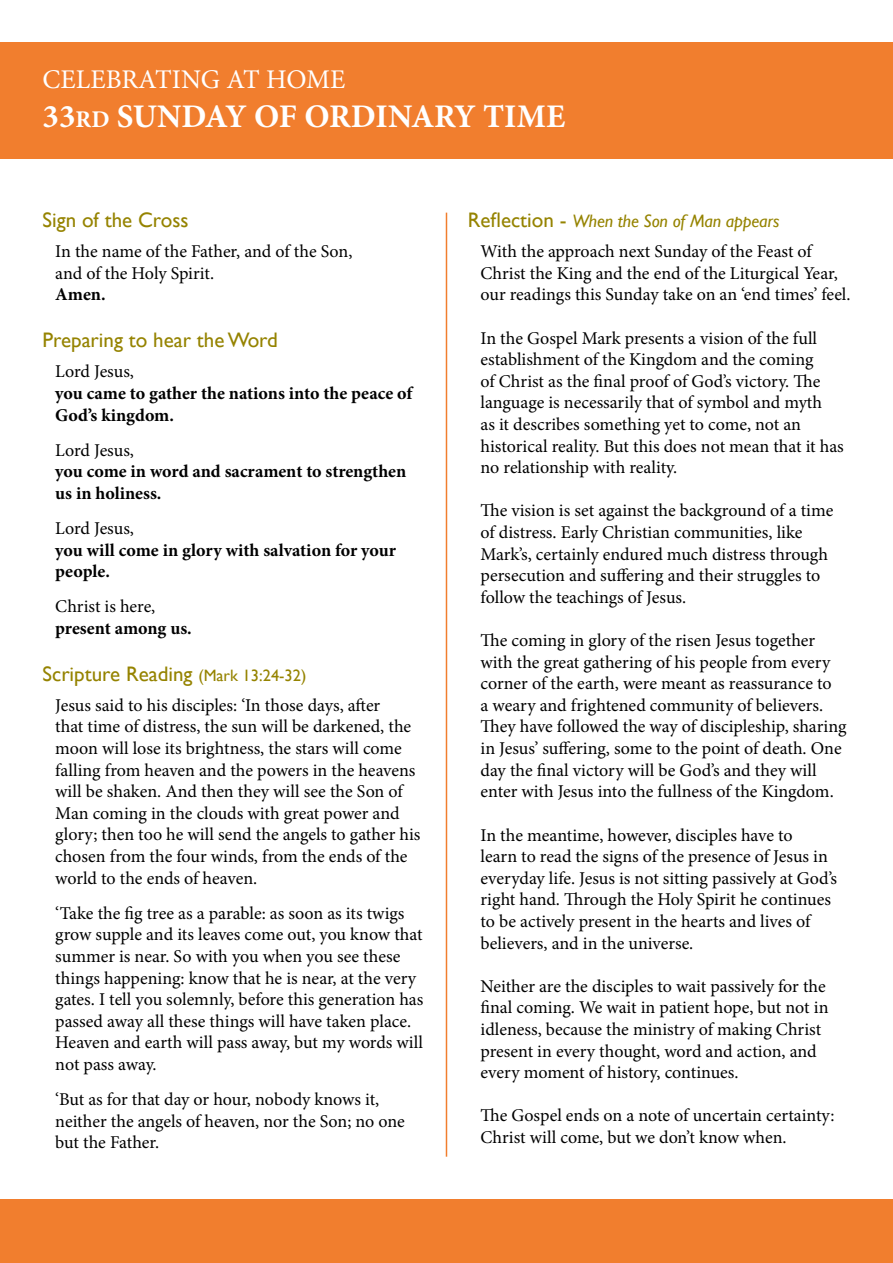
<style>
.page{position:relative;width:893px;height:1263px;background:#fff}
.page>*{position:absolute;margin:0;border:0;box-sizing:border-box;transform-origin:0 0}
.t1{font:700 33px "Minion Pro";color:#fff}
.t2{font:27px "Minion Pro";color:#fff}
.t3{font:21px "Gill Sans";color:#958300}
.t4{font:18px/21.6px "Minion Pro";letter-spacing:-.005em;color:#000}
.t5{font:700 18px/21.6px "Minion Pro";color:#000}
.t6{font:italic 18px "Gill Sans";letter-spacing:-.01em;color:#958300}
.s1{font-size:24px}
.s2{font-size:16.5px}
.s3{font-style:normal;font-size:21px}
</style>
<div class="page">
<div style="left:0;top:43px;width:893px;height:116px;background:#f17e2e"></div>
<hr style="left:446px;top:213px;width:1px;height:944px;background:#f17e2e">
<div style="left:0;top:1199px;width:893px;height:64px;background:#f17e2e"></div>
<h2 class="t2" style="left:43px;top:61px;width:305px">CELEBRATING AT HOME</h2>
<h1 class="t1" style="left:43px;top:93px;width:524px">33<span class="s1">RD</span> SUNDAY OF ORDINARY TIME</h1>
<p class="t3" style="left:43px;top:208px;width:148px">Sign of the Cross</p>
<p class="t4" style="left:55px;top:241px;width:299px">In the name of the Father, and of the Son, and of the Holy Spirit.</p>
<p class="t5" style="left:55px;top:284px;width:52px">Amen.</p>
<p class="t3" style="left:43px;top:328px;width:237px">Preparing to hear the Word</p>
<p class="t4" style="left:55px;top:361px;width:80px">Lord Jesus,</p>
<p class="t5" style="left:55px;top:382px;width:359px">you came to gather the nations into the peace of<br>God’s kingdom.</p>
<p class="t4" style="left:55px;top:439px;width:80px">Lord Jesus,</p>
<p class="t5" style="left:55px;top:460px;width:352px">you come in word and sacrament to strengthen us in holiness.</p>
<p class="t4" style="left:55px;top:517px;width:80px">Lord Jesus,</p>
<p class="t5" style="left:55px;top:539px;width:342px">you will come in glory with salvation for your people.</p>
<p class="t4" style="left:55px;top:596px;width:102px">Christ is here,</p>
<p class="t5" style="left:55px;top:617px;width:138px">present among us.</p>
<p class="t3" style="left:43px;top:661px;width:265px">Scripture Reading <span class="s2">(Mark 13:24-32)</span></p>
<p class="t4" style="left:55px;top:694px;width:367px">Jesus said to his disciples: ‘In those days, after<br>that time of distress, the sun will be darkened, the moon will lose its brightness, the stars will come falling from heaven and the powers in the heavens will be shaken. And then they will see the Son of Man coming in the clouds with great power and glory; then too he will send the angels to gather his chosen from the four winds, from the ends of the world to the ends of heaven.</p>
<p class="t4" style="left:55px;top:902px;width:370px">‘Take the fig tree as a parable: as soon as its twigs grow supple and its leaves come out, you know that summer is near. So with you when you see these things happening: know that he is near, at the very gates. I tell you solemnly, before this generation has passed away all these things will have taken place.<br>Heaven and earth will pass away, but my words will not pass away.</p>
<p class="t4" style="left:55px;top:1088px;width:351px">‘But as for that day or hour, nobody knows it, neither the angels of heaven, nor the Son; no one but the Father.</p>
<p class="t6" style="left:468px;top:211px;width:313px"><span class="s3">Reflection -</span> When the Son of Man appears</p>
<p class="t4" style="left:480px;top:241px;width:371px">With the approach next Sunday of the Feast of<br>Christ the King and the end of the Liturgical Year, our readings this Sunday take on an ‘end times’ feel.</p>
<p class="t4" style="left:480px;top:327px;width:365px">In the Gospel Mark presents a vision of the full establishment of the Kingdom and the coming<br>of Christ as the final proof of God’s victory. The language is necessarily that of symbol and myth<br>as it describes something yet to come, not an historical reality. But this does not mean that it has no relationship with reality.</p>
<p class="t4" style="left:480px;top:500px;width:354px">The vision is set against the background of a time of distress. Early Christian communities, like Mark’s, certainly endured much distress through persecution and suffering and their struggles to follow the teachings of Jesus.</p>
<p class="t4" style="left:480px;top:630px;width:367px">The coming in glory of the risen Jesus together with the great gathering of his people from every corner of the earth, were meant as reassurance to<br>a weary and frightened community of believers.<br>They have followed the way of discipleship, sharing in Jesus’ suffering, some to the point of death. One day the final victory will be God’s and they will enter with Jesus into the fullness of the Kingdom.</p>
<p class="t4" style="left:480px;top:824px;width:358px">In the meantime, however, disciples have to<br>learn to read the signs of the presence of Jesus in everyday life. Jesus is not sitting passively at God’s right hand. Through the Holy Spirit he continues to be actively present in the hearts and lives of believers, and in the universe.</p>
<p class="t4" style="left:480px;top:975px;width:349px">Neither are the disciples to wait passively for the final coming. We wait in patient hope, but not in idleness, because the ministry of making Christ present in every thought, word and action, and every moment of history, continues.</p>
<p class="t4" style="left:480px;top:1105px;width:355px">The Gospel ends on a note of uncertain certainty:<br>Christ will come, but we don’t know when.</p>
</div>
